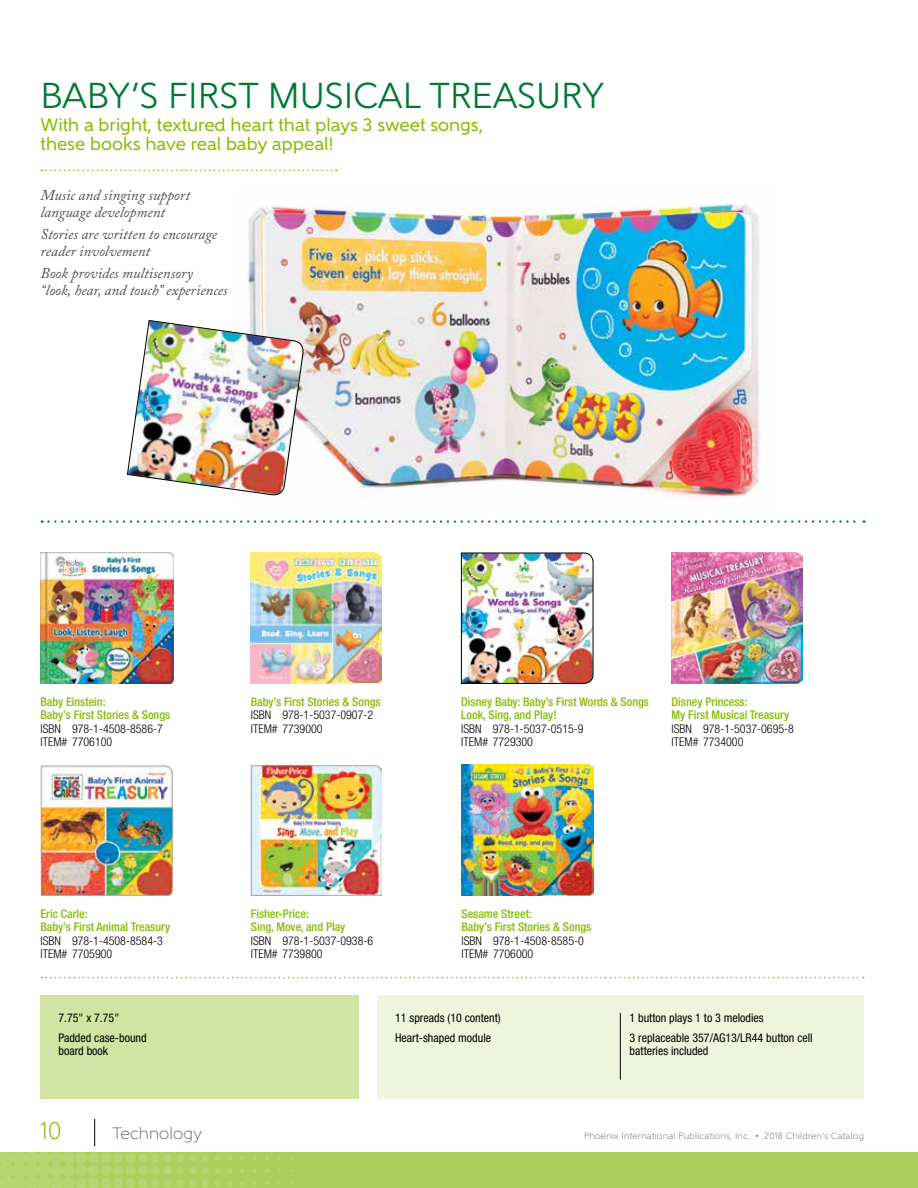
<style>
.page{position:relative;width:918px;height:1188px;background:#fff}
.page>*{position:absolute;margin:0;border:0;box-sizing:border-box;transform-origin:0 0}
.t1{font:36px "Gentleman 500";color:#007934}
.t2{font:300 24px "Gentleman 400";color:#82bc00}
.t3{font:18px/19.5px "Gentleman 600";color:#82bc00}
.t4{font:300 16.5px "Gentleman 400";letter-spacing:.005em;color:#6d6e71}
.t5{font:italic 15px/16.5px "Adobe Caslon Pro";color:#4d4d4f}
.t6{font:500 condensed 12px/13.5px "Helvetica Neue LT Std";color:#82bc00}
.t7{font:300 condensed 12px/13.5px "Helvetica Neue LT Std";color:#000}
.t8{font:condensed 12px/19.5px "Helvetica Neue LT Std";color:#000}
.t9{font:300 9px "Gentleman 400";letter-spacing:.025em;color:#6d6e71}
.s1{font-size:6px}
</style>
<div class="page">
<div style="left:0;top:1152px;width:918px;height:36px;background:#acd05d"></div>
<svg style="left:0;top:1152px;width:293px;height:36px"></svg>
<svg style="left:94px;top:1119px;width:1px;height:27px"></svg>
<img style="left:247px;top:204px;width:513px;height:295px">
<img style="left:40px;top:552px;width:134px;height:132px">
<img style="left:40px;top:765px;width:133px;height:131px">
<img style="left:251px;top:552px;width:130px;height:132px">
<img style="left:251px;top:765px;width:131px;height:131px">
<img style="left:462px;top:765px;width:131px;height:131px">
<img style="left:672px;top:552px;width:131px;height:132px">
<svg style="left:41px;top:170px;width:296px;height:1px"></svg>
<svg style="left:42px;top:520px;width:823px;height:3px"></svg>
<div style="left:377px;top:996px;width:487px;height:103px;background:#eff5dc"></div>
<div style="left:40px;top:996px;width:319px;height:103px;background:#d2e4a3"></div>
<svg style="left:42px;top:977px;width:822px;height:1px"></svg>
<hr style="left:620px;top:1013px;width:1px;height:67px;background:#000">
<img style="left:127px;top:320px;width:178px;height:176px">
<img style="left:461px;top:553px;width:132px;height:131px">
<h1 class="t1" style="left:40px;top:74px;width:566px">BABY’S FIRST MUSICAL TREASURY</h1>
<h3 class="t3" style="left:40px;top:114px;width:444px">With a bright, textured heart that plays 3 sweet songs, these books have real baby appeal!</h3>
<p class="t5" style="left:40px;top:187px;width:151px">Music and singing support language development</p>
<p class="t5" style="left:40px;top:226px;width:178px">Stories are written to encourage reader involvement</p>
<p class="t5" style="left:40px;top:265px;width:189px">Book provides multisensory<br>“look, hear, and touch” experiences</p>
<p class="t6" style="left:40px;top:694px;width:131px">Baby Einstein:<br>Baby’s First Stories &amp; Songs</p>
<p class="t7" style="left:40px;top:722px;width:124px">ISBN 978-1-4508-8586-7<br>ITEM# 7706100</p>
<p class="t6" style="left:40px;top:907px;width:131px">Eric Carle:<br>Baby’s First Animal Treasury</p>
<p class="t7" style="left:40px;top:934px;width:124px">ISBN 978-1-4508-8584-3<br>ITEM# 7705900</p>
<p class="t8" style="left:58px;top:1008px;width:90px">7.75" x 7.75"<br>Padded case-bound</p>
<p class="t8" style="left:58px;top:1041px;width:51px">board book</p>
<p class="t6" style="left:251px;top:694px;width:131px">Baby’s First Stories &amp; Songs</p>
<p class="t7" style="left:251px;top:708px;width:124px">ISBN 978-1-5037-0907-2<br>ITEM# 7739000</p>
<p class="t6" style="left:461px;top:694px;width:189px">Disney Baby: Baby’s First Words &amp; Songs<br>Look, Sing, and Play!</p>
<p class="t7" style="left:461px;top:722px;width:124px">ISBN 978-1-5037-0515-9<br>ITEM# 7729300</p>
<p class="t6" style="left:672px;top:694px;width:119px">Disney Princess:<br>My First Musical Treasury</p>
<p class="t7" style="left:672px;top:722px;width:124px">ISBN 978-1-5037-0695-8<br>ITEM# 7734000</p>
<p class="t6" style="left:251px;top:907px;width:96px">Fisher-Price:<br>Sing, Move, and Play</p>
<p class="t7" style="left:251px;top:934px;width:124px">ISBN 978-1-5037-0938-6<br>ITEM# 7739800</p>
<p class="t6" style="left:462px;top:907px;width:131px">Sesame Street:<br>Baby’s First Stories &amp; Songs</p>
<p class="t7" style="left:462px;top:934px;width:124px">ISBN 978-1-4508-8585-0<br>ITEM# 7706000</p>
<p class="t8" style="left:395px;top:1008px;width:107px">11 spreads (10 content)<br>Heart-shaped module</p>
<p class="t8" style="left:630px;top:1008px;width:185px">1 button plays 1 to 3 melodies<br>3 replaceable 357/AG13/LR44 button cell</p>
<p class="t8" style="left:630px;top:1041px;width:80px">batteries included</p>
<h2 class="t2" style="left:40px;top:1116px;width:23px">10</h2>
<h3 class="t4" style="left:112px;top:1123px;width:91px">Technology</h3>
<p class="t9" style="left:584px;top:1130px;width:281px">Phoenix International Publications, Inc. <span class="s1">•</span> 2018 Children’s Catalog</p>
</div>
